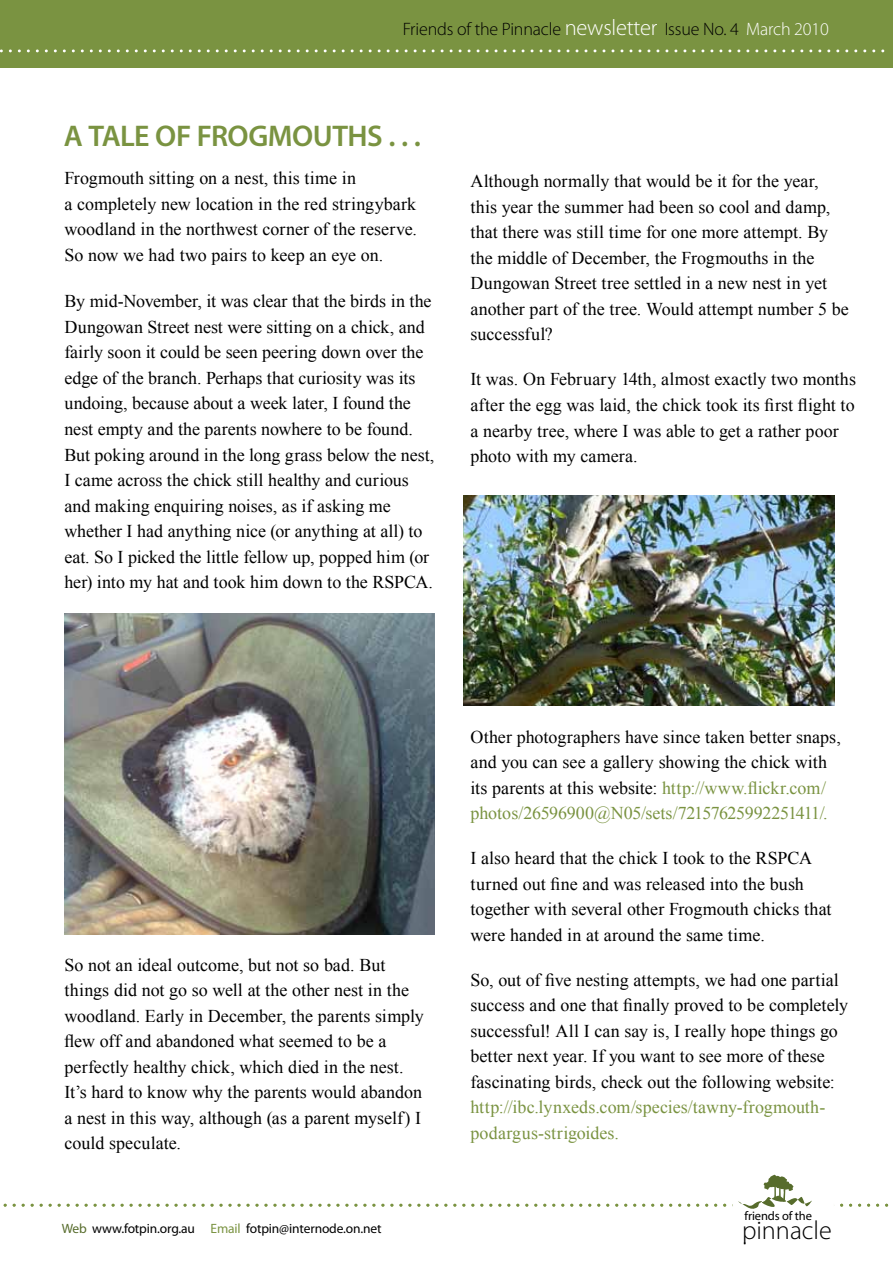
<style>
.page{position:relative;width:893px;height:1263px;background:#fff}
.page>*{position:absolute;margin:0;border:0;box-sizing:border-box;transform-origin:0 0}
.t1{font:600 30px "Myriad Pro";letter-spacing:-.015em;color:#7a9341}
.t2{font:300 26.1px "Myriad Pro";color:#000}
.t3{font:18px/25.5px "Times New Roman";color:#000}
.t4{font:18px/25.5px "Times New Roman";letter-spacing:.005em;color:#7a9341}
.t5{font:300 18px "Myriad Pro";letter-spacing:-.01em;color:#000}
.t6{font:13.5px "Myriad Pro";letter-spacing:-.01em;color:#000}
.t7{font:12.45px "Myriad Pro";letter-spacing:-.01em;color:#000}
.s1{font-size:22.5px;color:#fff}
.s2{color:#fff}
.s3{color:#7a9341}
.s4{color:#576c2c}
</style>
<div class="page">
<div style="left:0;top:0;width:893px;height:67px;background:#7a9341"></div>
<svg style="left:3px;top:1174px;width:886px;height:41px"></svg>
<svg style="left:0;top:49px;width:885px;height:3px"></svg>
<img style="left:64px;top:613px;width:370px;height:321px">
<img style="left:464px;top:495px;width:371px;height:211px">
<p class="t5" style="left:403px;top:19px;width:428px">Friends of the Pinnacle <span class="s1">newsletter</span> Issue No. 4 <span class="s2">March 2010</span></p>
<h1 class="t1" style="left:64px;top:117px;width:359px">A TALE OF FROGMOUTHS . . .</h1>
<p class="t3" style="left:64px;top:165px;width:354px">Frogmouth sitting on a nest, this time in<br>a completely new location in the red stringybark woodland in the northwest corner of the reserve.<br>So now we had two pairs to keep an eye on.</p>
<p class="t3" style="left:64px;top:288px;width:371px">By mid-November, it was clear that the birds in the Dungowan Street nest were sitting on a chick, and fairly soon it could be seen peering down over the edge of the branch. Perhaps that curiosity was its undoing, because about a week later, I found the nest empty and the parents nowhere to be found.<br>But poking around in the long grass below the nest, I came across the chick still healthy and curious and making enquiring noises, as if asking me whether I had anything nice (or anything at all) to eat. So I picked the little fellow up, popped him (or her) into my hat and took him down to the RSPCA.</p>
<p class="t3" style="left:470px;top:168px;width:380px">Although normally that would be it for the year, this year the summer had been so cool and damp, that there was still time for one more attempt. By the middle of December, the Frogmouths in the Dungowan Street tree settled in a new nest in yet another part of the tree. Would attempt number 5 be successful?</p>
<p class="t3" style="left:470px;top:366px;width:387px">It was. On February 14th, almost exactly two months after the egg was laid, the chick took its first flight to a nearby tree, where I was able to get a rather poor photo with my camera.</p>
<p class="t3" style="left:64px;top:951px;width:361px">So not an ideal outcome, but not so bad. But things did not go so well at the other nest in the woodland. Early in December, the parents simply flew off and abandoned what seemed to be a perfectly healthy chick, which died in the nest.<br>It’s hard to know why the parents would abandon a nest in this way, although (as a parent myself) I could speculate.</p>
<p class="t3" style="left:470px;top:723px;width:372px">Other photographers have since taken better snaps, and you can see a gallery showing the chick with its parents at this website: <span class="s3">http://www.flickr.com/ photos/26596900@N05/sets/72157625992251411/.</span></p>
<p class="t3" style="left:470px;top:845px;width:363px">I also heard that the chick I took to the RSPCA turned out fine and was released into the bush together with several other Frogmouth chicks that were handed in at around the same time.</p>
<p class="t3" style="left:470px;top:966px;width:379px">So, out of five nesting attempts, we had one partial success and one that finally proved to be completely successful! All I can say is, I really hope things go better next year. If you want to see more of these fascinating birds, check out the following website:</p>
<p class="t4" style="left:470px;top:1094px;width:356px">http://ibc.lynxeds.com/species/tawny-frogmouth&shy;podargus-strigoides.</p>
<p class="t7" style="left:744px;top:1208px;width:69px">friends of the</p>
<p class="t6" style="left:62px;top:1220px;width:321px"><span class="s4">Web</span> www.fotpin.org.au <span class="s3">Email</span> fotpin@internode.on.net</p>
<h2 class="t2" style="left:742px;top:1216px;width:91px">pinnacle</h2>
</div>
